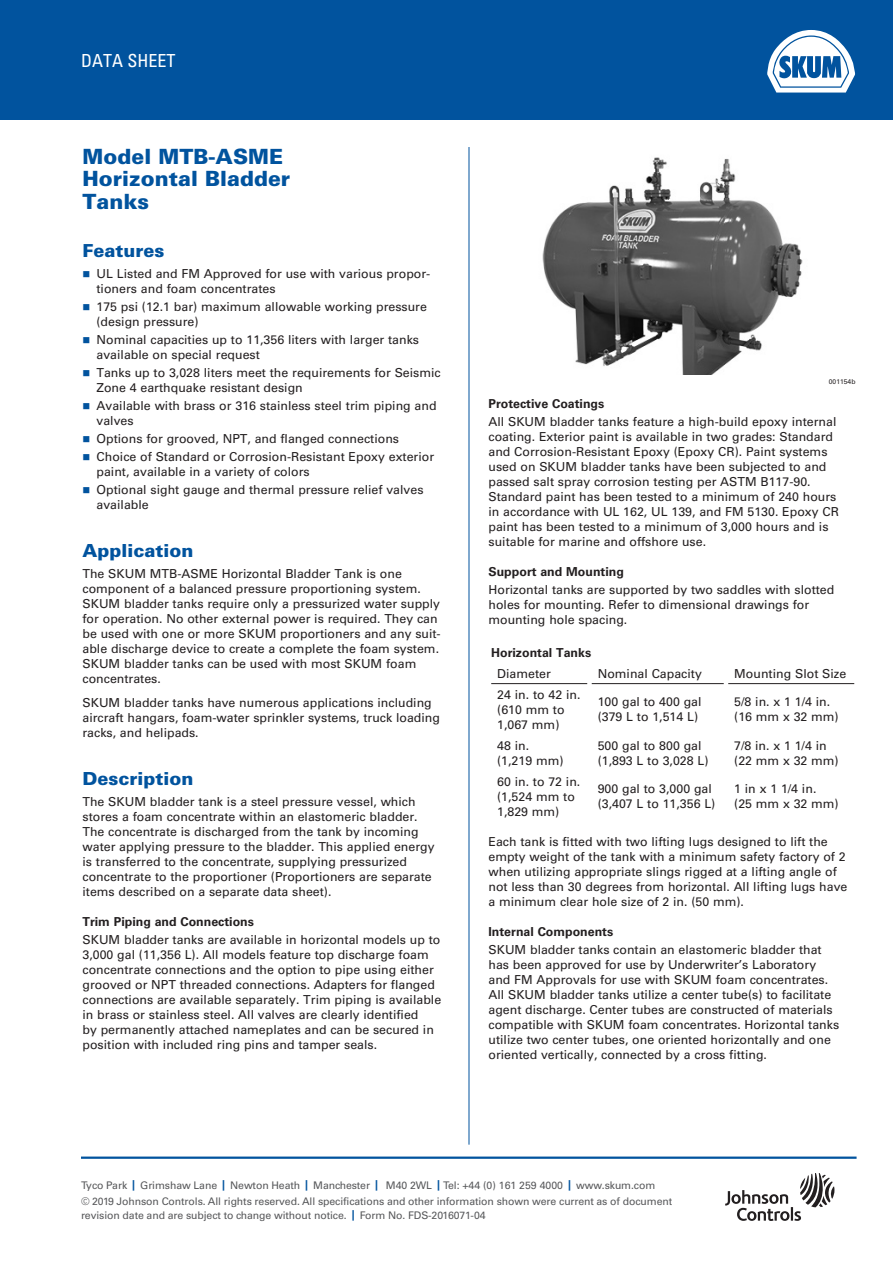
<style>
.page{position:relative;width:893px;height:1263px;background:#fff}
.page>*{position:absolute;margin:0;border:0;box-sizing:border-box;transform-origin:0 0}
._02_Data_Sheet_Heade{font:900 21px/22.5px "Univers LT Std";color:#01539e}
._03_12_pt_Blue_Heade{font:900 18px "Univers LT Std";color:#01539e}
.t1{font:condensed 18px "Univers LT Std";color:#fff}
._05_Text_1st_Graph{font:12.3px/15px "Univers LT Std";color:#231f20}
._08_Bullet_Text{font:12.3px/15px "Univers LT Std";color:#231f20}
._06_Text_8_25{font:12.3px/15px "Univers LT Std";color:#231f20}
._04_Bold_Subhead{font:700 12.3px/21px "Univers LT Std";color:#231f20}
._07_Bullet_Text_1st{font:12.3px/15px "Univers LT Std";color:#231f20}
._27_Tagline-Boilerpl{font:10.5px/13.4px "Univers LT Std";letter-spacing:-.01em;color:#57585a}
._15___of_Art_Drawing{font:6.75px "Univers LT Std";color:#231f20}
.s1{color:#01539e}
.s2{font-weight:400}
.s3{font-weight:700;color:#01539e}
</style>
<div class="page">
<img style="left:542px;top:157px;width:261px;height:218px">
<hr style="left:491px;top:683px;width:96px;height:1px;background:#231f20">
<hr style="left:592px;top:683px;width:132px;height:1px;background:#231f20">
<hr style="left:728px;top:683px;width:126px;height:1px;background:#231f20">
<hr style="left:81px;top:1156px;width:775px;height:3px;background:#01539e">
<div style="left:0;top:0;width:893px;height:120px;background:#01539e"></div>
<svg style="left:725px;top:1173px;width:109px;height:48px"></svg>
<hr style="left:469px;top:147px;width:1px;height:998px;background:#01539e">
<svg style="left:767px;top:30px;width:88px;height:63px"></svg>
<h2 class="t1" style="left:81px;top:49px;width:96px">DATA SHEET</h2>
<p class="_02_Data_Sheet_Heade" style="left:82px;top:145px;width:209px">Model MTB-ASME<br>Horizontal Bladder<br>Tanks</p>
<p class="_03_12_pt_Blue_Heade" style="left:82px;top:239px;width:83px">Features</p>
<p class="_07_Bullet_Text_1st" style="left:97px;top:266px;width:335px;text-indent:-14px"><span class="s1">■</span> UL Listed and FM Approved for use with various propor&shy;tioners and foam concentrates</p>
<p class="_08_Bullet_Text" style="left:97px;top:299px;width:332px;text-indent:-14px"><span class="s1">■</span> 175 psi (12.1 bar) maximum allowable working pressure (design pressure)</p>
<p class="_08_Bullet_Text" style="left:97px;top:332px;width:324px;text-indent:-14px"><span class="s1">■</span> Nominal capacities up to 11,356 liters with larger tanks available on special request</p>
<p class="_08_Bullet_Text" style="left:97px;top:365px;width:346px;text-indent:-14px"><span class="s1">■</span> Tanks up to 3,028 liters meet the requirements for Seismic<br>Zone 4 earthquake resistant design</p>
<p class="_08_Bullet_Text" style="left:97px;top:398px;width:342px;text-indent:-14px"><span class="s1">■</span> Available with brass or 316 stainless steel trim piping and valves</p>
<p class="_08_Bullet_Text" style="left:82px;top:431px;width:318px"><span class="s1">■</span> Options for grooved, NPT, and flanged connections</p>
<p class="_08_Bullet_Text" style="left:97px;top:449px;width:339px;text-indent:-14px"><span class="s1">■</span> Choice of Standard or Corrosion-Resistant Epoxy exterior paint, available in a variety of colors</p>
<p class="_08_Bullet_Text" style="left:97px;top:482px;width:329px;text-indent:-14px"><span class="s1">■</span> Optional sight gauge and thermal pressure relief valves available</p>
<p class="_03_12_pt_Blue_Heade" style="left:82px;top:539px;width:112px">Application</p>
<p class="_05_Text_1st_Graph" style="left:82px;top:566px;width:360px">The SKUM MTB-ASME Horizontal Bladder Tank is one component of a balanced pressure proportioning system.<br>SKUM bladder tanks require only a pressurized water supply for operation. No other external power is required. They can be used with one or more SKUM proportioners and any suit&shy;able discharge device to create a complete the foam system.<br>SKUM bladder tanks can be used with most SKUM foam concentrates.</p>
<p class="_06_Text_8_25" style="left:82px;top:695px;width:359px">SKUM bladder tanks have numerous applications including aircraft hangars, foam-water sprinkler systems, truck loading racks, and helipads.</p>
<p class="_03_12_pt_Blue_Heade" style="left:82px;top:767px;width:112px">Description</p>
<p class="_05_Text_1st_Graph" style="left:82px;top:794px;width:354px">The SKUM bladder tank is a steel pressure vessel, which stores a foam concentrate within an elastomeric bladder.<br>The concentrate is discharged from the tank by incoming water applying pressure to the bladder. This applied energy is transferred to the concentrate, supplying pressurized concentrate to the proportioner (Proportioners are separate items described on a separate data sheet).</p>
<p class="_04_Bold_Subhead" style="left:82px;top:911px;width:173px">Trim Piping and Connections</p>
<p class="_05_Text_1st_Graph" style="left:82px;top:932px;width:360px">SKUM bladder tanks are available in horizontal models up to 3,000 gal (11,356 L). All models feature top discharge foam concentrate connections and the option to pipe using either grooved or NPT threaded connections. Adapters for flanged connections are available separately. Trim piping is available in brass or stainless steel. All valves are clearly identified<br>by permanently attached nameplates and can be secured in position with included ring pins and tamper seals.</p>
<p class="_15___of_Art_Drawing" style="left:829px;top:377px;width:28px">001154b</p>
<p class="_04_Bold_Subhead" style="left:488px;top:393px;width:117px">Protective Coatings</p>
<p class="_05_Text_1st_Graph" style="left:488px;top:414px;width:352px">All SKUM bladder tanks feature a high-build epoxy internal coating. Exterior paint is available in two grades: Standard and Corrosion-Resistant Epoxy (Epoxy CR). Paint systems used on SKUM bladder tanks have been subjected to and passed salt spray corrosion testing per ASTM B117-90.<br>Standard paint has been tested to a minimum of 240 hours in accordance with UL 162, UL 139, and FM 5130. Epoxy CR paint has been tested to a minimum of 3,000 hours and is suitable for marine and offshore use.</p>
<p class="_04_Bold_Subhead" style="left:488px;top:561px;width:137px">Support and Mounting</p>
<p class="_05_Text_1st_Graph" style="left:488px;top:582px;width:347px">Horizontal tanks are supported by two saddles with slotted holes for mounting. Refer to dimensional drawings for mounting hole spacing.</p>
<p class="_04_Bold_Subhead" style="left:497px;top:642px;width:96px;text-indent:-6px">Horizontal Tanks<br><span class="s2">Diameter</span></p>
<p class="_05_Text_1st_Graph" style="left:598px;top:666px;width:106px">Nominal Capacity</p>
<p class="_05_Text_1st_Graph" style="left:734px;top:666px;width:114px">Mounting Slot Size</p>
<p class="_05_Text_1st_Graph" style="left:497px;top:687px;width:85px">24 in. to 42 in. (610 mm to<br>1,067 mm)</p>
<p class="_05_Text_1st_Graph" style="left:598px;top:694px;width:105px">100 gal to 400 gal (379 L to 1,514 L)</p>
<p class="_05_Text_1st_Graph" style="left:734px;top:694px;width:106px">5/8 in. x 1 1/4 in. (16 mm x 32 mm)</p>
<p class="_05_Text_1st_Graph" style="left:497px;top:738px;width:68px">48 in. (1,219 mm)</p>
<p class="_05_Text_1st_Graph" style="left:598px;top:738px;width:112px">500 gal to 800 gal (1,893 L to 3,028 L)</p>
<p class="_05_Text_1st_Graph" style="left:734px;top:738px;width:106px">7/8 in. x 1 1/4 in (22 mm x 32 mm)</p>
<p class="_05_Text_1st_Graph" style="left:497px;top:774px;width:85px">60 in. to 72 in. (1,524 mm to<br>1,829 mm)</p>
<p class="_05_Text_1st_Graph" style="left:598px;top:781px;width:119px">900 gal to 3,000 gal (3,407 L to 11,356 L)</p>
<p class="_05_Text_1st_Graph" style="left:734px;top:781px;width:106px">1 in x 1 1/4 in.<br>(25 mm x 32 mm)</p>
<p class="_06_Text_8_25" style="left:488px;top:834px;width:360px">Each tank is fitted with two lifting lugs designed to lift the empty weight of the tank with a minimum safety factory of 2 when utilizing appropriate slings rigged at a lifting angle of not less than 30 degrees from horizontal. All lifting lugs have a minimum clear hole size of 2 in. (50 mm).</p>
<p class="_04_Bold_Subhead" style="left:488px;top:921px;width:126px">Internal Components</p>
<p class="_05_Text_1st_Graph" style="left:488px;top:942px;width:352px">SKUM bladder tanks contain an elastomeric bladder that has been approved for use by Underwriter’s Laboratory and FM Approvals for use with SKUM foam concentrates.<br>All SKUM bladder tanks utilize a center tube(s) to facilitate agent discharge. Center tubes are constructed of materials compatible with SKUM foam concentrates. Horizontal tanks utilize two center tubes, one oriented horizontally and one oriented vertically, connected by a cross fitting.</p>
<p class="_27_Tagline-Boilerpl" style="left:81px;top:1179px;width:576px">Tyco Park <span class="s3">|</span> Grimshaw Lane <span class="s3">|</span> Newton Heath <span class="s3">|</span> Manchester <span class="s3">|</span> M40 2WL <span class="s3">|</span> Tel: +44 (0) 161 259 4000 <span class="s3">|</span> www.skum.com</p>
<p class="_27_Tagline-Boilerpl" style="left:81px;top:1195px;width:593px">© 2019 Johnson Controls. All rights reserved. All specifications and other information shown were current as of document revision date and are subject to change without notice. <span class="s3">|</span> Form No. FDS-2016071-04</p>
</div>
